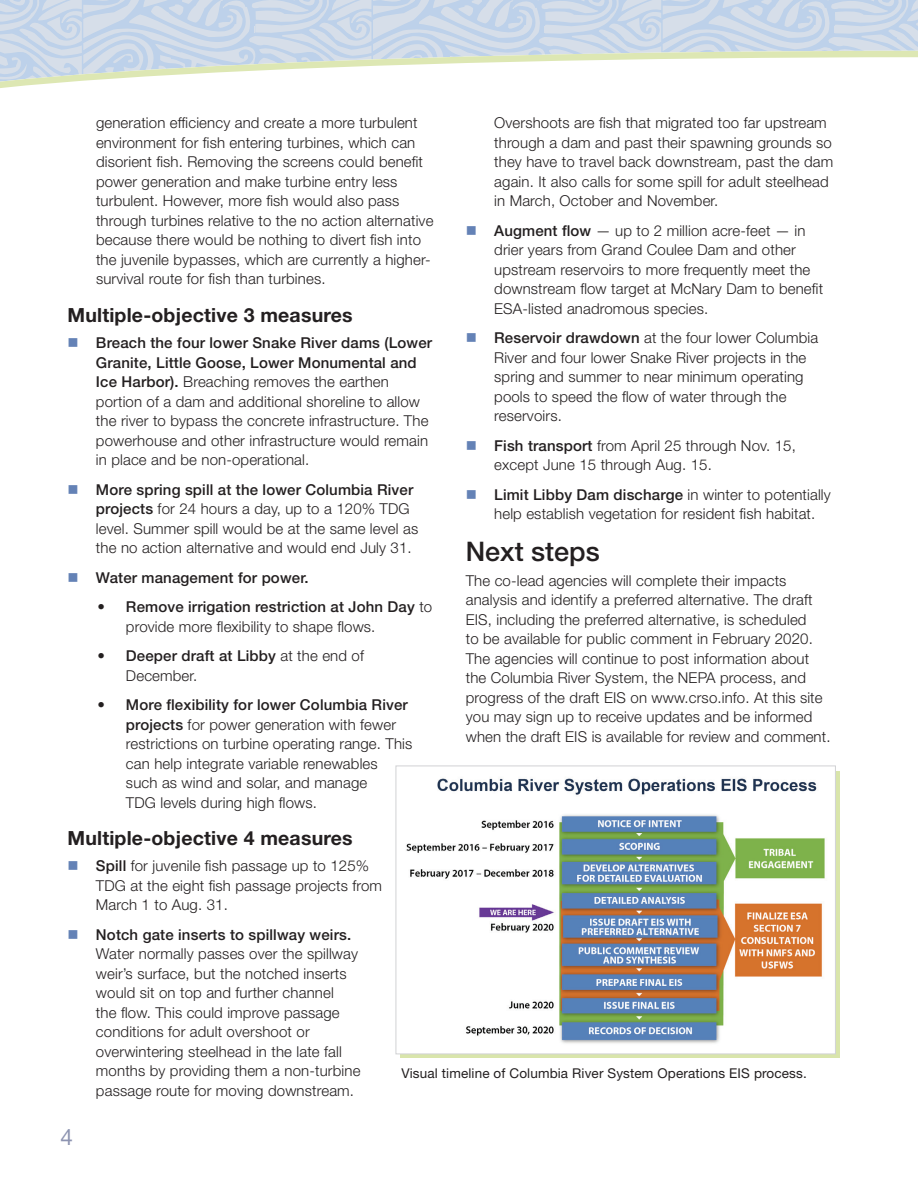
<style>
.page{position:relative;width:918px;height:1188px;background:#fff}
.page>*{position:absolute;margin:0;border:0;box-sizing:border-box;transform-origin:0 0}
.t1{font:500 27px "Helvetica Neue LT Std";color:#231f20}
.t2{font:22.5px "Helvetica Neue LT Std";color:#8d94b1}
.t3{font:700 19.5px "Helvetica Neue LT Std";letter-spacing:.01em;color:#231f20}
.t4{font:300 15px/19.5px "Helvetica Neue LT Std";letter-spacing:.01em;color:#231f20}
.t5{font:500 15px "Helvetica Neue LT Std";letter-spacing:.01em;color:#231f20}
.t6{font:13.5px "Helvetica Neue LT Std";letter-spacing:.01em;color:#231f20}
.s1{font-weight:500}
</style>
<div class="page">
<svg style="left:0;top:0;width:918px;height:48px;background:#cad8e9"></svg>
<svg style="left:0;top:48px;width:918px;height:40px"></svg>
<div style="left:400px;top:771px;width:440px;height:287px;background:linear-gradient(to right,#d9e5ab,#d9e5ab)"></div>
<img style="left:400px;top:771px;width:434px;height:281px">
<div style="left:396px;top:766px;width:440px;height:288px;border:1px solid #d1d2d4"></div>
<p class="t4" style="left:494px;top:113px;width:340px">Overshoots are fish that migrated too far upstream through a dam and past their spawning grounds so they have to travel back downstream, past the dam again. It also calls for some spill for adult steelhead in March, October and November.</p>
<p class="t4" style="left:494px;top:221px;width:330px"><span class="s1">Augment flow</span> — up to 2 million acre-feet — in drier years from Grand Coulee Dam and other upstream reservoirs to more frequently meet the downstream flow target at McNary Dam to benefit ESA-listed anadromous species.</p>
<p class="t4" style="left:494px;top:328px;width:325px"><span class="s1">Reservoir drawdown</span> at the four lower Columbia River and four lower Snake River projects in the spring and summer to near minimum operating pools to speed the flow of water through the reservoirs.</p>
<p class="t4" style="left:494px;top:436px;width:303px"><span class="s1">Fish transport</span> from April 25 through Nov. 15, except June 15 through Aug. 15.</p>
<p class="t4" style="left:494px;top:484px;width:338px"><span class="s1">Limit Libby Dam discharge</span> in winter to potentially help establish vegetation for resident fish habitat.</p>
<h1 class="t1" style="left:466px;top:535px;width:136px">Next steps</h1>
<p class="t4" style="left:466px;top:570px;width:366px">The co-lead agencies will complete their impacts analysis and identify a preferred alternative. The draft EIS, including the preferred alternative, is scheduled<br>to be available for public comment in February 2020.<br>The agencies will continue to post information about the Columbia River System, the NEPA process, and progress of the draft EIS on www.crso.info. At this site you may sign up to receive updates and be informed when the draft EIS is available for review and comment.</p>
<p class="t4" style="left:96px;top:113px;width:339px">generation efficiency and create a more turbulent environment for fish entering turbines, which can disorient fish. Removing the screens could benefit power generation and make turbine entry less turbulent. However, more fish would also pass through turbines relative to the no action alternative because there would be nothing to divert fish into the juvenile bypasses, which are currently a higher&shy;survival route for fish than turbines.</p>
<h3 class="t3" style="left:68px;top:303px;width:287px">Multiple-objective 3 measures</h3>
<p class="t4" style="left:96px;top:333px;width:338px"><span class="s1">Breach the four lower Snake River dams (Lower Granite, Little Goose, Lower Monumental and Ice Harbor).</span> Breaching removes the earthen portion of a dam and additional shoreline to allow the river to bypass the concrete infrastructure. The powerhouse and other infrastructure would remain in place and be non-operational.</p>
<p class="t4" style="left:96px;top:479px;width:324px"><span class="s1">More spring spill at the lower Columbia River projects</span> for 24 hours a day, up to a 120% TDG level. Summer spill would be at the same level as the no action alternative and would end July 31.</p>
<p class="t5" style="left:96px;top:568px;width:214px">Water management for power.</p>
<p class="t4" style="left:126px;top:597px;width:308px;text-indent:-28px">• <span class="s1">Remove irrigation restriction at John Day</span> to provide more flexibility to shape flows.</p>
<p class="t4" style="left:126px;top:646px;width:239px;text-indent:-28px">• <span class="s1">Deeper draft at Libby</span> at the end of<br>December.</p>
<p class="t4" style="left:126px;top:695px;width:288px;text-indent:-28px">• <span class="s1">More flexibility for lower Columbia River projects</span> for power generation with fewer restrictions on turbine operating range. This can help integrate variable renewables such as wind and solar, and manage<br>TDG levels during high flows.</p>
<h3 class="t3" style="left:68px;top:826px;width:287px">Multiple-objective 4 measures</h3>
<p class="t4" style="left:96px;top:856px;width:288px"><span class="s1">Spill</span> for juvenile fish passage up to 125%<br>TDG at the eight fish passage projects from<br>March 1 to Aug. 31.</p>
<p class="t5" style="left:96px;top:926px;width:257px">Notch gate inserts to spillway weirs.</p>
<p class="t4" style="left:96px;top:944px;width:266px">Water normally passes over the spillway weir’s surface, but the notched inserts would sit on top and further channel<br>the flow. This could improve passage conditions for adult overshoot or overwintering steelhead in the late fall months by providing them a non-turbine passage route for moving downstream.</p>
<p class="t6" style="left:401px;top:1065px;width:407px">Visual timeline of Columbia River System Operations EIS process.</p>
<h2 class="t2" style="left:60px;top:1123px;width:14px">4</h2>
</div>
